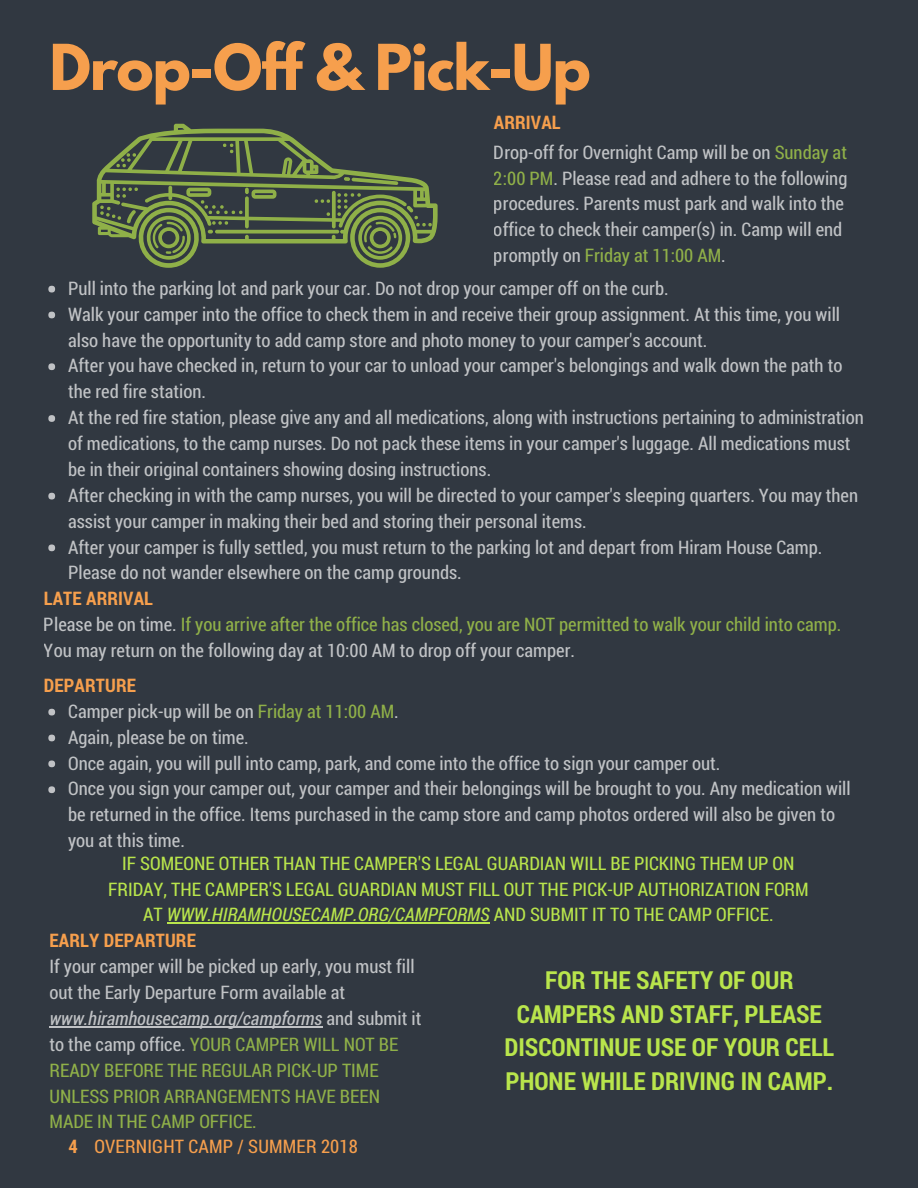
<style>
.page{position:relative;width:918px;height:1188px;background:#313841}
.page>*{position:absolute;margin:0;border:0;box-sizing:border-box;transform-origin:0 0}
.t1{font:700 55.95px "League Spartan";letter-spacing:-.02em;color:#f69f4d}
.t2{font:700 24.9px/33.8px "Roboto Condensed";color:#b9e54c;text-align:center}
.t3{font:18.75px/25.8px "Roboto Condensed";color:#fff}
.t4{font:18.75px/25.8px "Roboto Condensed";color:#b9e54c}
.t5{font:700 18.75px "Roboto Condensed";letter-spacing:.01em;color:#f69f4d}
.t6{font:18.75px "Roboto Condensed";letter-spacing:.01em;color:#f69f4d}
.s1{color:#b9e54c}
.s2{font-weight:700;color:#f69f4d}
.s3{color:#fff}
.s4{font-style:italic}
.s5{font-weight:700}
</style>
<div class="page">
<svg style="left:92px;top:124px;width:346px;height:144px"></svg>
<div style="left:48px;top:286px;width:7px;height:6px;background:#c0c2c5;border-radius:50%"></div>
<div style="left:48px;top:312px;width:7px;height:6px;background:#c0c2c5;border-radius:50%"></div>
<div style="left:48px;top:363px;width:7px;height:7px;background:#c0c2c5;border-radius:50%"></div>
<div style="left:48px;top:415px;width:7px;height:7px;background:#c0c2c5;border-radius:50%"></div>
<div style="left:48px;top:493px;width:7px;height:7px;background:#c0c2c5;border-radius:50%"></div>
<div style="left:48px;top:544px;width:7px;height:7px;background:#c0c2c5;border-radius:50%"></div>
<div style="left:48px;top:709px;width:7px;height:7px;background:#c0c2c5;border-radius:50%"></div>
<div style="left:48px;top:735px;width:7px;height:6px;background:#c0c2c5;border-radius:50%"></div>
<div style="left:48px;top:760px;width:7px;height:7px;background:#c0c2c5;border-radius:50%"></div>
<div style="left:48px;top:786px;width:7px;height:7px;background:#c0c2c5;border-radius:50%"></div>
<svg style="left:49px;top:1026px;width:273px;height:1px"></svg>
<svg style="left:167px;top:922px;width:323px;height:2px"></svg>
<h1 class="t1" style="left:49px;top:40px;width:543px">Drop-Off &amp; Pick-Up</h1>
<p class="t5" style="left:494px;top:110px;width:68px">ARRIVAL</p>
<p class="t3" style="left:494px;top:138px;width:355px">Drop-off for Overnight Camp will be on <span class="s1">Sunday at 2:00 PM</span>. Please read and adhere to the following procedures. Parents must park and walk into the office to check their camper(s) in. Camp will end promptly on <span class="s1">Friday at 11:00 AM</span>.</p>
<p class="t3" style="left:68px;top:275px;width:797px">Pull into the parking lot and park your car. Do not drop your camper off on the curb.<br>Walk your camper into the office to check them in and receive their group assignment. At this time, you will also have the opportunity to add camp store and photo money to your camper's account.<br>After you have checked in, return to your car to unload your camper's belongings and walk down the path to the red fire station.<br>At the red fire station, please give any and all medications, along with instructions pertaining to administration of medications, to the camp nurses. Do not pack these items in your camper's luggage. All medications must be in their original containers showing dosing instructions.<br>After checking in with the camp nurses, you will be directed to your camper's sleeping quarters. You may then assist your camper in making their bed and storing their personal items.<br>After your camper is fully settled, you must return to the parking lot and depart from Hiram House Camp.<br>Please do not wander elsewhere on the camp grounds.</p>
<p class="t4" style="left:44px;top:585px;width:799px"><span class="s2">LATE ARRIVAL<br></span><span class="s3">Please be on time.</span> If you arrive after the office has closed, you are NOT permitted to walk your child into camp.<br><span class="s3">You may return on the following day at 10:00 AM to drop off your camper.</span></p>
<p class="t5" style="left:44px;top:672px;width:94px">DEPARTURE</p>
<p class="t3" style="left:68px;top:698px;width:784px">Camper pick-up will be on <span class="s1">Friday at 11:00 AM</span>.<br>Again, please be on time.<br>Once again, you will pull into camp, park, and come into the office to sign your camper out.<br>Once you sign your camper out, your camper and their belongings will be brought to you. Any medication will be returned in the office. Items purchased in the camp store and camp photos ordered will also be given to you at this time.</p>
<p class="t4" style="left:108px;top:849px;width:702px;text-align:center">IF SOMEONE OTHER THAN THE CAMPER'S LEGAL GUARDIAN WILL BE PICKING THEM UP ON<br>FRIDAY, THE CAMPER'S LEGAL GUARDIAN MUST FILL OUT THE PICK-UP AUTHORIZATION FORM<br>AT <span class="s4">WWW.HIRAMHOUSECAMP.ORG/CAMPFORMS</span> AND SUBMIT IT TO THE CAMP OFFICE.</p>
<p class="t5" style="left:49px;top:928px;width:148px">EARLY DEPARTURE</p>
<p class="t3" style="left:49px;top:953px;width:373px">If your camper will be picked up early, you must fill out the Early Departure Form available at <span class="s4">www.hiramhousecamp.org/campforms</span> and submit it to the camp office. <span class="s1">YOUR CAMPER WILL NOT BE READY BEFORE THE REGULAR PICK-UP TIME UNLESS PRIOR ARRANGEMENTS HAVE BEEN MADE IN THE CAMP OFFICE.</span></p>
<p class="t6" style="left:69px;top:1133px;width:291px"><span class="s5">4</span> OVERNIGHT CAMP / SUMMER 2018</p>
<h2 class="t2" style="left:504px;top:962px;width:331px">FOR THE SAFETY OF OUR<br>CAMPERS AND STAFF, PLEASE<br>DISCONTINUE USE OF YOUR CELL<br>PHONE WHILE DRIVING IN CAMP.</h2>
</div>
